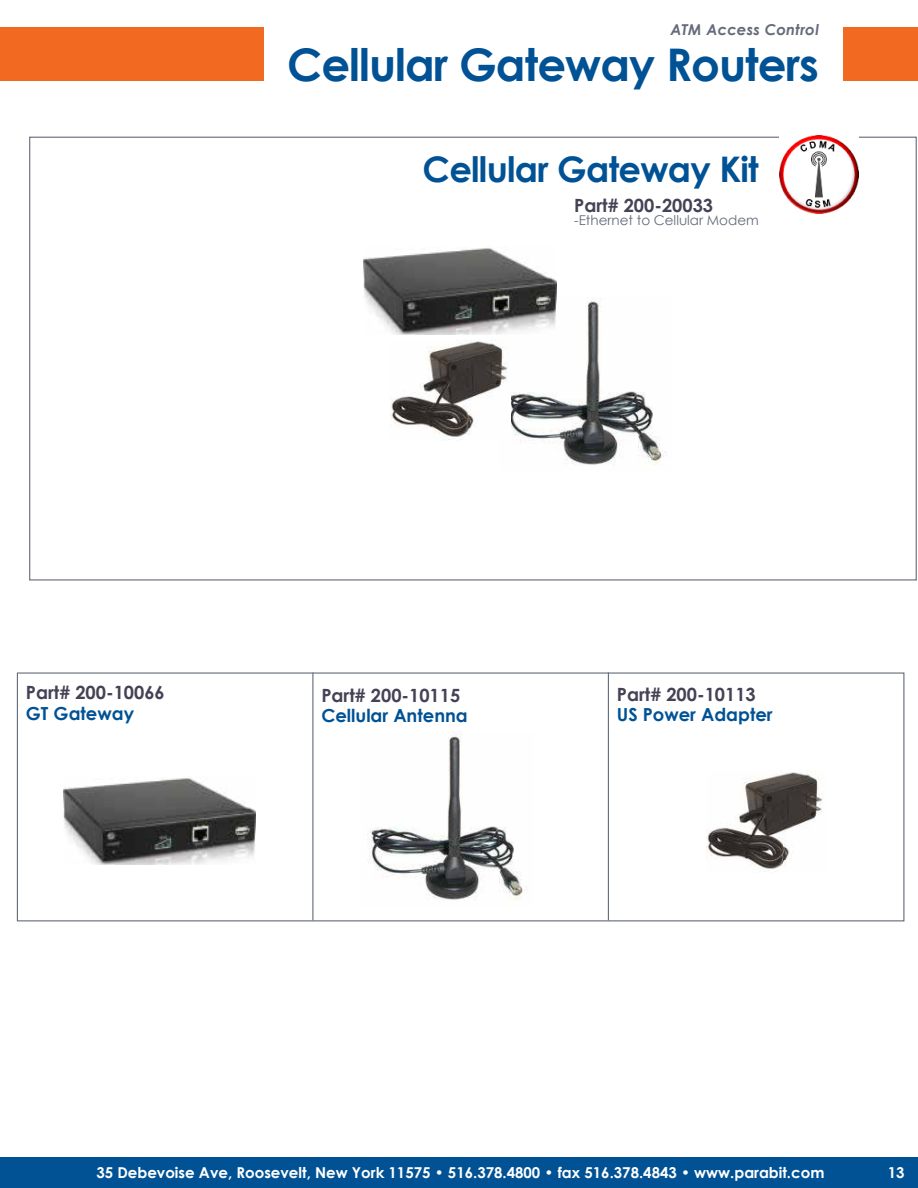
<style>
.page{position:relative;width:918px;height:1188px;background:#fff}
.page>*{position:absolute;margin:0;border:0;box-sizing:border-box;transform-origin:0 0}
.t1{font:700 45px "Century Gothic";letter-spacing:-.02em;color:#005295}
.t2{font:700 35.25px "Century Gothic";letter-spacing:-.02em;color:#005295}
.t3{font:700 18.3px "Century Gothic";color:#444255}
.t4{font:700 18px "Century Gothic";color:#005295}
.t5{font:700 15px "Century Gothic";color:#fff}
.t6{font:italic 700 15px "Century Gothic";letter-spacing:.005em;color:#646b7a}
.t7{font:13.5px "Century Gothic";color:#646b7a}
</style>
<div class="page">
<div style="left:0;top:1157px;width:918px;height:31px;background:#005295"></div>
<div style="left:844px;top:27px;width:74px;height:54px;background:#f26922"></div>
<div style="left:17px;top:672px;width:887px;height:249px;border:1px solid #646b7a"></div>
<hr style="left:312px;top:672px;width:1px;height:248px;background:#646b7a">
<hr style="left:608px;top:672px;width:1px;height:248px;background:#646b7a">
<img style="left:706px;top:771px;width:117px;height:101px">
<img style="left:63px;top:778px;width:193px;height:86px">
<img style="left:367px;top:736px;width:160px;height:164px">
<img style="left:780px;top:135px;width:78px;height:79px">
<div style="left:0;top:27px;width:263px;height:54px;background:#f26922"></div>
<img style="left:511px;top:297px;width:153px;height:168px">
<img style="left:391px;top:340px;width:116px;height:100px">
<img style="left:363px;top:248px;width:193px;height:86px">
<p class="t6" style="left:671px;top:18px;width:150px">ATM Access Control</p>
<h1 class="t1" style="left:287px;top:31px;width:533px">Cellular Gateway Routers</h1>
<h2 class="t2" style="left:423px;top:143px;width:338px">Cellular Gateway Kit</h2>
<p class="t3" style="left:574px;top:191px;width:140px">Part# 200-20033</p>
<p class="t7" style="left:574px;top:211px;width:186px">-Ethernet to Cellular Modem</p>
<p class="t3" style="left:26px;top:678px;width:140px">Part# 200-10066</p>
<p class="t3" style="left:321px;top:681px;width:140px">Part# 200-10115</p>
<p class="t3" style="left:617px;top:681px;width:140px">Part# 200-10113</p>
<p class="t4" style="left:26px;top:700px;width:110px">GT Gateway</p>
<p class="t4" style="left:321px;top:702px;width:148px">Cellular Antenna</p>
<p class="t4" style="left:617px;top:701px;width:157px">US Power Adapter</p>
<p class="t5" style="left:96px;top:1161px;width:730px">35 Debevoise Ave, Roosevelt, New York 11575 • 516.378.4800 • fax 516.378.4843 • www.parabit.com</p>
<p class="t5" style="left:888px;top:1161px;width:18px">13</p>
</div>
